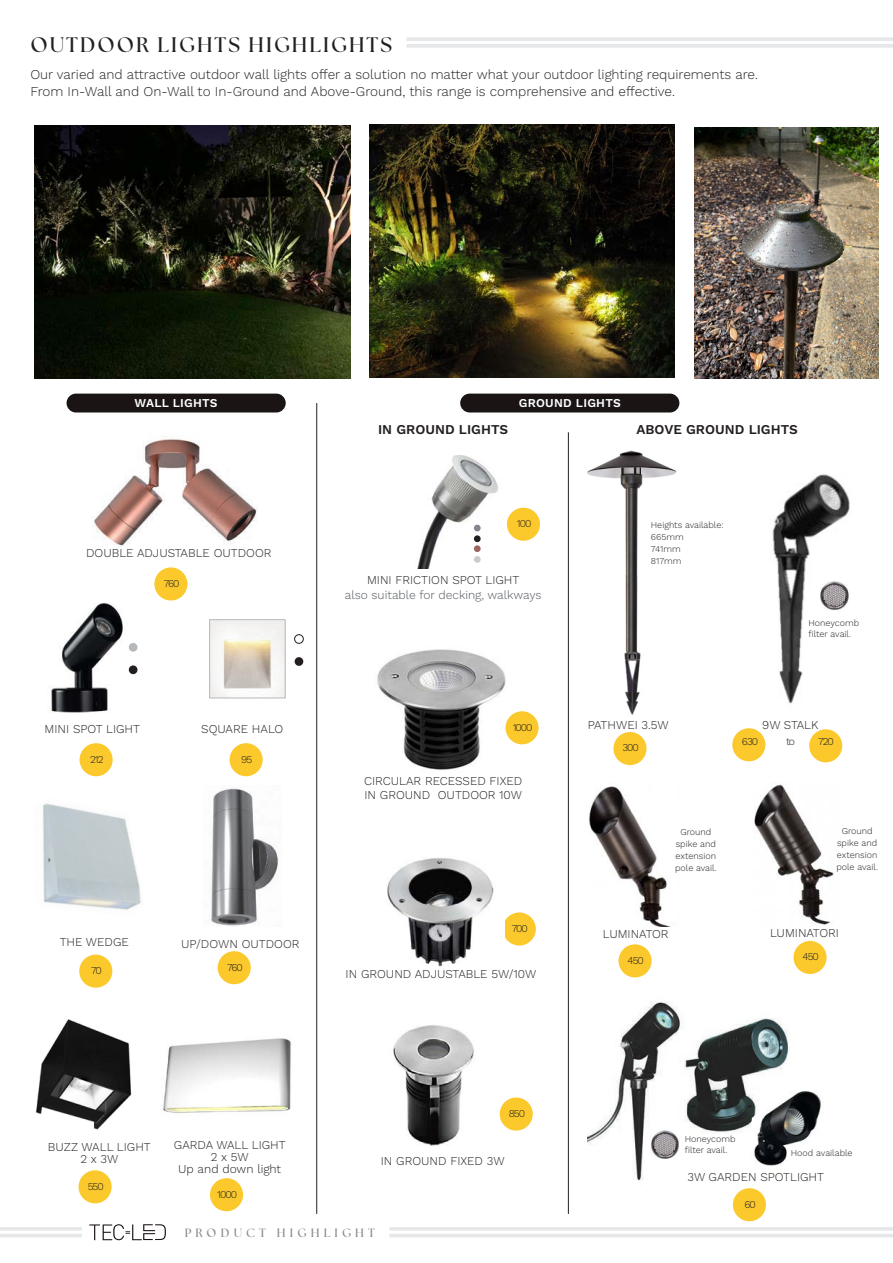
<style>
.page{position:relative;width:893px;height:1263px;background:#fff}
.page>*{position:absolute;margin:0;border:0;box-sizing:border-box;transform-origin:0 0}
.t1{font:700 21px "The Seasons";letter-spacing:.1em;color:#231f20}
.t2{font:300 13.5px/16.5px "Work Sans";color:#231f20}
.t3{font:600 13.5px "Work Sans";color:#231f20}
.t4{font:300 12px/12px "Work Sans";color:#231f20;text-align:center}
.t5{font:300 12px "Work Sans";color:#53575c}
.t6{font:600 12px "Work Sans";letter-spacing:.02em;color:#fff}
.t7{font:700 12px "The Seasons";letter-spacing:.35em;color:#8b8b8c}
.t8{font:300 10.5px "Work Sans";letter-spacing:-.1em;color:#231f20}
.t9{font:300 9px/12px "Work Sans";color:#231f20;text-align:center}
</style>
<div class="page">
<img style="left:377px;top:649px;width:131px;height:121px">
<img style="left:417px;top:455px;width:81px;height:113px">
<img style="left:589px;top:786px;width:79px;height:140px">
<div style="left:809px;top:729px;width:33px;height:33px;background:#fbc92c;border-radius:50%"></div>
<img style="left:34px;top:126px;width:316px;height:252px">
<img style="left:35px;top:1019px;width:97px;height:111px">
<img style="left:42px;top:803px;width:99px;height:107px">
<img style="left:211px;top:788px;width:68px;height:138px">
<img style="left:94px;top:439px;width:163px;height:109px">
<div style="left:230px;top:743px;width:33px;height:33px;background:#fbc92c;border-radius:50%"></div>
<div style="left:154px;top:567px;width:33px;height:33px;background:#fbc92c;border-radius:50%"></div>
<img style="left:212px;top:622px;width:71px;height:74px">
<div style="left:210px;top:620px;width:75px;height:78px;border:1px solid #b4b8bb"></div>
<div style="left:295px;top:657px;width:8px;height:9px;background:#231f20;border-radius:50%"></div>
<div style="left:294px;top:634px;width:10px;height:10px;border:1px solid #231f20;border-radius:50%"></div>
<img style="left:163px;top:1038px;width:128px;height:75px">
<div style="left:210px;top:1178px;width:33px;height:33px;background:#fbc92c;border-radius:50%"></div>
<img style="left:772px;top:474px;width:78px;height:230px">
<img style="left:588px;top:1001px;width:201px;height:180px">
<img style="left:749px;top:1080px;width:72px;height:94px">
<img style="left:587px;top:450px;width:90px;height:265px">
<div style="left:79px;top:954px;width:33px;height:34px;background:#fbc92c;border-radius:50%"></div>
<div style="left:79px;top:1170px;width:33px;height:33px;background:#fbc92c;border-radius:50%"></div>
<div style="left:218px;top:951px;width:33px;height:33px;background:#fbc92c;border-radius:50%"></div>
<div style="left:507px;top:508px;width:33px;height:33px;background:#fbc92c;border-radius:50%"></div>
<div style="left:474px;top:525px;width:7px;height:6px;background:#83878d;border-radius:50%"></div>
<div style="left:474px;top:535px;width:7px;height:7px;background:#231f20;border-radius:50%"></div>
<div style="left:474px;top:545px;width:7px;height:7px;background:#996961;border-radius:50%"></div>
<div style="left:474px;top:556px;width:7px;height:7px;background:#cacbcd;border-radius:50%"></div>
<div style="left:505px;top:711px;width:34px;height:33px;background:#fbc92c;border-radius:50%"></div>
<div style="left:503px;top:912px;width:33px;height:33px;background:#fbc92c;border-radius:50%"></div>
<div style="left:500px;top:1097px;width:33px;height:33px;background:#fbc92c;border-radius:50%"></div>
<div style="left:733px;top:1188px;width:33px;height:33px;background:#fbc92c;border-radius:50%"></div>
<img style="left:651px;top:1130px;width:28px;height:29px">
<img style="left:820px;top:581px;width:29px;height:29px">
<div style="left:613px;top:732px;width:33px;height:33px;background:#fbc92c;border-radius:50%"></div>
<div style="left:732px;top:728px;width:33px;height:33px;background:#fbc92c;border-radius:50%"></div>
<div style="left:618px;top:944px;width:34px;height:33px;background:#fbc92c;border-radius:50%"></div>
<hr style="left:316px;top:403px;width:1px;height:811px;background:#231f20">
<hr style="left:568px;top:432px;width:1px;height:782px;background:#231f20">
<img style="left:51px;top:602px;width:87px;height:111px">
<div style="left:80px;top:743px;width:33px;height:33px;background:#fbc92c;border-radius:50%"></div>
<div style="left:129px;top:665px;width:8px;height:9px;background:#231f20;border-radius:50%"></div>
<div style="left:129px;top:643px;width:8px;height:9px;background:#b4b8bb;border-radius:50%"></div>
<img style="left:393px;top:1025px;width:81px;height:121px">
<img style="left:387px;top:858px;width:117px;height:109px">
<hr style="left:406px;top:37px;width:487px;height:4px;background:#e6e7e9">
<hr style="left:406px;top:44px;width:487px;height:4px;background:#e6e7e9">
<hr style="left:0;top:1227px;width:82px;height:4px;background:#e6e7e9">
<hr style="left:0;top:1234px;width:82px;height:3px;background:#e6e7e9">
<svg style="left:89px;top:1224px;width:77px;height:16px"></svg>
<hr style="left:389px;top:1227px;width:504px;height:4px;background:#e6e7e9">
<hr style="left:389px;top:1234px;width:504px;height:3px;background:#e6e7e9">
<div style="left:67px;top:394px;width:219px;height:18px;background:#1a1415;border-radius:9px"></div>
<div style="left:460px;top:394px;width:219px;height:18px;background:#1a1415;border-radius:9px"></div>
<img style="left:754px;top:784px;width:80px;height:141px">
<div style="left:793px;top:941px;width:34px;height:33px;background:#fbc92c;border-radius:50%"></div>
<img style="left:694px;top:127px;width:185px;height:251px">
<img style="left:369px;top:125px;width:306px;height:253px">
<p class="t1" style="left:30px;top:31px;width:363px">OUTDOOR LIGHTS HIGHLIGHTS</p>
<p class="t2" style="left:30px;top:67px;width:729px">Our varied and attractive outdoor wall lights offer a solution no matter what your outdoor lighting requirements are.<br>From In-Wall and On-Wall to In-Ground and Above-Ground, this range is comprehensive and effective.</p>
<p class="t6" style="left:135px;top:396px;width:85px">WALL LIGHTS</p>
<p class="t6" style="left:519px;top:396px;width:103px">GROUND LIGHTS</p>
<p class="t4" style="left:86px;top:547px;width:187px">DOUBLE ADJUSTABLE OUTDOOR</p>
<p class="t8" style="left:164px;top:577px;width:17px">760</p>
<p class="t4" style="left:45px;top:723px;width:97px">MINI SPOT LIGHT</p>
<p class="t8" style="left:90px;top:753px;width:15px">212</p>
<p class="t4" style="left:201px;top:723px;width:83px">SQUARE HALO</p>
<p class="t8" style="left:241px;top:753px;width:13px">95</p>
<p class="t4" style="left:60px;top:937px;width:71px">THE WEDGE</p>
<p class="t8" style="left:91px;top:964px;width:12px">70</p>
<p class="t4" style="left:181px;top:938px;width:120px">UP/DOWN OUTDOOR</p>
<p class="t8" style="left:227px;top:961px;width:17px">760</p>
<p class="t3" style="left:378px;top:422px;width:131px">IN GROUND LIGHTS</p>
<p class="t3" style="left:636px;top:422px;width:163px">ABOVE GROUND LIGHTS</p>
<p class="t8" style="left:517px;top:517px;width:16px">100</p>
<p class="t4" style="left:367px;top:575px;width:154px">MINI FRICTION SPOT LIGHT</p>
<p class="t5" style="left:345px;top:588px;width:198px">also suitable for decking, walkways</p>
<p class="t8" style="left:513px;top:721px;width:21px">1000</p>
<p class="t4" style="left:364px;top:775px;width:160px">CIRCULAR RECESSED FIXED</p>
<p class="t4" style="left:365px;top:789px;width:159px">IN GROUND OUTDOOR 10W</p>
<p class="t8" style="left:512px;top:922px;width:18px">700</p>
<p class="t4" style="left:346px;top:968px;width:192px">IN GROUND ADJUSTABLE 5W/10W</p>
<p class="t9" style="left:651px;top:519px;width:74px;text-align:left">Heights available:<br>665mm<br>741mm<br>817mm</p>
<p class="t9" style="left:808px;top:618px;width:52px">Honeycomb</p>
<p class="t9" style="left:808px;top:628px;width:44px">filter avail.</p>
<p class="t4" style="left:588px;top:719px;width:83px">PATHWEI 3.5W</p>
<p class="t8" style="left:622px;top:742px;width:18px">300</p>
<p class="t4" style="left:762px;top:719px;width:58px">9W STALK</p>
<p class="t8" style="left:742px;top:735px;width:18px">630</p>
<p class="t8" style="left:786px;top:735px;width:11px">to</p>
<p class="t8" style="left:818px;top:735px;width:17px">720</p>
<p class="t9" style="left:675px;top:826px;width:43px">Ground spike and extension pole avail.</p>
<p class="t4" style="left:603px;top:928px;width:67px">LUMINATOR</p>
<p class="t8" style="left:628px;top:954px;width:18px">450</p>
<p class="t9" style="left:836px;top:825px;width:43px">Ground spike and extension pole avail.</p>
<p class="t4" style="left:770px;top:927px;width:70px">LUMINATORI</p>
<p class="t8" style="left:803px;top:950px;width:18px">450</p>
<p class="t4" style="left:48px;top:1141px;width:104px">BUZZ WALL LIGHT</p>
<p class="t4" style="left:81px;top:1153px;width:39px">2 x 3W</p>
<p class="t8" style="left:88px;top:1180px;width:18px">550</p>
<p class="t4" style="left:174px;top:1139px;width:113px">GARDA WALL LIGHT</p>
<p class="t4" style="left:178px;top:1151px;width:104px">2 x 5W<br>Up and down light</p>
<p class="t8" style="left:217px;top:1188px;width:21px">1000</p>
<p class="t8" style="left:509px;top:1107px;width:18px">850</p>
<p class="t4" style="left:381px;top:1156px;width:125px">IN GROUND FIXED 3W</p>
<p class="t9" style="left:685px;top:1133px;width:52px">Honeycomb</p>
<p class="t9" style="left:685px;top:1144px;width:44px">filter avail.</p>
<p class="t9" style="left:791px;top:1147px;width:63px">Hood available</p>
<p class="t4" style="left:687px;top:1171px;width:138px">3W GARDEN SPOTLIGHT</p>
<p class="t8" style="left:744px;top:1198px;width:13px">60</p>
<p class="t7" style="left:185px;top:1224px;width:192px">PRODUCT HIGHLIGHT</p>
</div>
